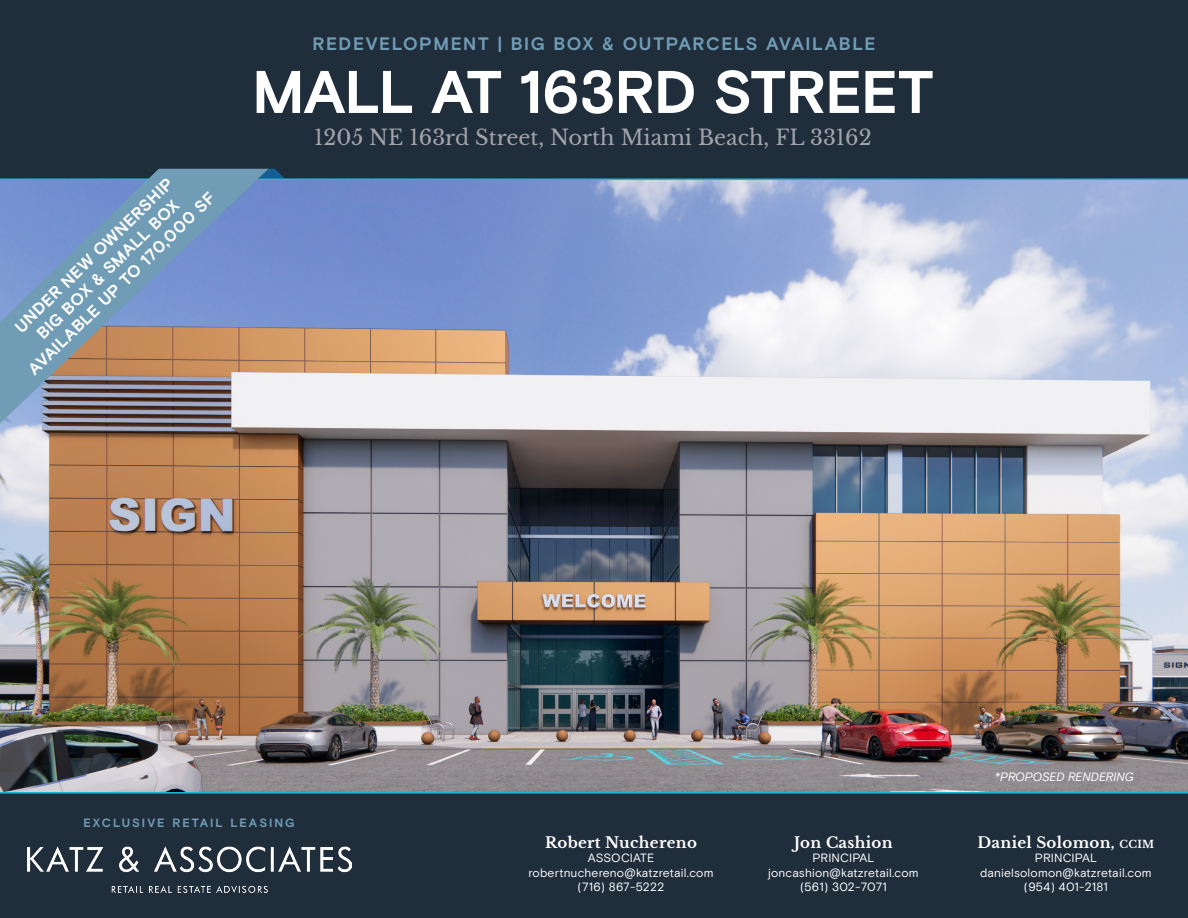
<style>
.page{position:relative;width:1188px;height:918px;background:#202e3c}
.page>*{position:absolute;margin:0;border:0;box-sizing:border-box;transform-origin:0 0}
.t1{font:700 60px "Basis Grotesque Pro";letter-spacing:-.015em;color:#fff}
.t2{font:21px "Libre Baskerville";color:#a4a4ab}
.t3{font:700 18px "Basis Grotesque Pro";letter-spacing:.085em;color:#709cb6}
.t4{font:700 16.5px "Basis Grotesque Pro";color:#fff}
.t5{font:700 15px "Libre Baskerville";letter-spacing:.02em;color:#fff}
.t6{font:12px "Basis Grotesque Pro";letter-spacing:.01em;color:#fff}
.t7{font:700 12px "Basis Grotesque Pro";letter-spacing:.165em;color:#709cb6}
.t8{font:italic 12px "Basis Grotesque Pro";letter-spacing:-.015em;color:#fff}
.s1{font-size:10.5px}
</style>
<div class="page">
<svg style="left:269px;top:169px;width:15px;height:9px"></svg>
<img style="left:0;top:178px;width:1188px;height:616px">
<svg style="left:0;top:169px;width:269px;height:254px;background:#8090aa"></svg>
<img style="left:27px;top:846px;width:324px;height:46px">
<p class="t4" style="left:11px;top:322px;width:215px;rotate:-44deg">UNDER NEW OWNERSHIP</p>
<p class="t4" style="left:24px;top:364px;width:255px;rotate:-44deg">AVAILABLE UP TO 170,000 SF</p>
<p class="t4" style="left:32px;top:329px;width:193px;rotate:-44deg">BIG BOX &amp; SMALL BOX</p>
<p class="t3" style="left:312px;top:33px;width:565px">REDEVELOPMENT | BIG BOX &amp; OUTPARCELS AVAILABLE</p>
<p class="t1" style="left:252px;top:57px;width:683px">MALL AT 163RD STREET</p>
<p class="t2" style="left:314px;top:124px;width:559px">1205 NE 163rd Street, North Miami Beach, FL 33162</p>
<p class="t7" style="left:83px;top:816px;width:213px">EXCLUSIVE RETAIL LEASING</p>
<p class="t5" style="left:545px;top:833px;width:153px">Robert Nuchereno</p>
<p class="t6" style="left:588px;top:851px;width:68px">ASSOCIATE</p>
<p class="t6" style="left:529px;top:865px;width:186px">robertnuchereno@katzretail.com</p>
<p class="t6" style="left:578px;top:880px;width:88px">(716) 867-5222</p>
<p class="t5" style="left:794px;top:833px;width:100px">Jon Cashion</p>
<p class="t6" style="left:812px;top:851px;width:64px">PRINCIPAL</p>
<p class="t6" style="left:768px;top:865px;width:152px">joncashion@katzretail.com</p>
<p class="t6" style="left:800px;top:880px;width:88px">(561) 302-7071</p>
<p class="t8" style="left:995px;top:770px;width:141px">*PROPOSED RENDERING</p>
<p class="t5" style="left:978px;top:833px;width:178px">Daniel Solomon, <span class="s1">CCIM</span></p>
<p class="t6" style="left:1035px;top:851px;width:64px">PRINCIPAL</p>
<p class="t6" style="left:980px;top:865px;width:173px">danielsolomon@katzretail.com</p>
<p class="t6" style="left:1024px;top:880px;width:85px">(954) 401-2181</p>
</div>
